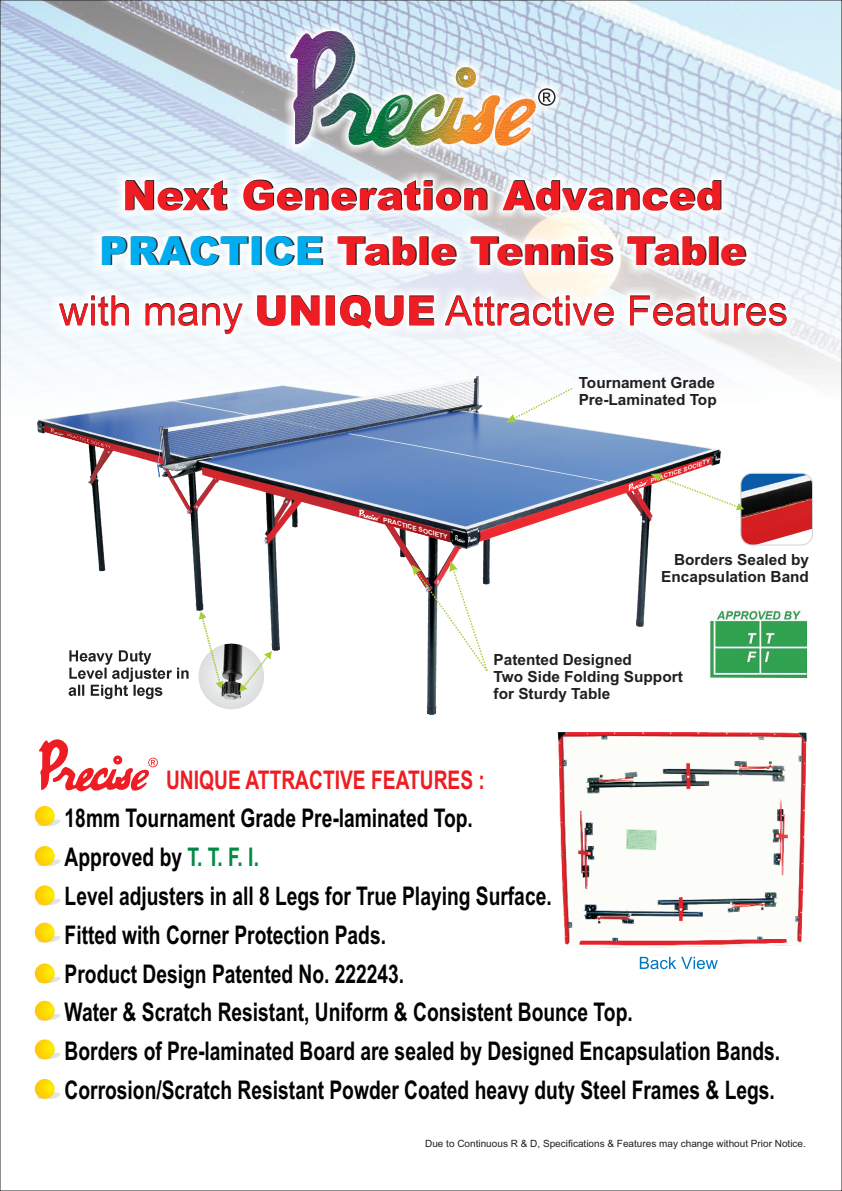
<style>
.page{position:relative;width:842px;height:1191px;background:#fff}
.page>*{position:absolute;margin:0;border:0;box-sizing:border-box;transform-origin:0 0}
.t1{font:900 39.7px "Arial";color:#ee1d23}
.t2{font:700 25.7px/38.8px "Arial";color:#010202;scale:.75 1}
.t3{font:700 25.7px "Arial";color:#ee1d23;scale:.75 1}
.t4{font:700 15.4px/17.2px "Arial";color:#231f20}
.t5{font:10px "Arial";color:#231f20}
.t6{font:italic 700 6.3px "Arial";color:#fff;scale:1.08 1}
.t7{font:italic 700 5.8px "Arial";color:#fff;scale:1.11 1}
.s1{color:#00aeef}
.s2{color:#231f20}
.s3{color:#008b43}
</style>
<div class="page">
<img style="left:557px;top:731px;width:250px;height:228px">
<svg style="left:640px;top:956px;width:78px;height:13px"></svg>
<img style="left:2px;top:2px;width:838px;height:544px">
<svg style="left:39px;top:739px;width:119px;height:53px"></svg>
<img style="left:50px;top:22px;width:746px;height:321px">
<svg style="left:125px;top:180px;width:596px;height:31px"></svg>
<svg style="left:59px;top:295px;width:727px;height:39px"></svg>
<img style="left:290px;top:32px;width:245px;height:116px">
<svg style="left:538px;top:88px;width:17px;height:18px"></svg>
<img style="left:35px;top:819px;width:26px;height:7px">
<svg style="left:35px;top:806px;width:20px;height:20px"></svg>
<img style="left:35px;top:859px;width:26px;height:7px">
<svg style="left:35px;top:846px;width:20px;height:20px"></svg>
<img style="left:35px;top:898px;width:26px;height:7px">
<svg style="left:35px;top:885px;width:20px;height:20px"></svg>
<img style="left:35px;top:935px;width:26px;height:7px">
<svg style="left:35px;top:922px;width:20px;height:20px"></svg>
<img style="left:35px;top:976px;width:26px;height:7px">
<svg style="left:35px;top:963px;width:20px;height:20px"></svg>
<img style="left:35px;top:1014px;width:26px;height:7px">
<svg style="left:35px;top:1000px;width:20px;height:20px"></svg>
<img style="left:35px;top:1052px;width:26px;height:7px">
<svg style="left:35px;top:1039px;width:20px;height:20px"></svg>
<img style="left:35px;top:1092px;width:26px;height:7px">
<svg style="left:35px;top:1079px;width:20px;height:19px"></svg>
<img style="left:36px;top:372px;width:688px;height:343px">
<div style="left:198px;top:643px;width:66px;height:66px;background:#dfe0e2;border-radius:50%"></div>
<img style="left:207px;top:643px;width:52px;height:60px">
<svg style="left:199px;top:611px;width:24px;height:78px"></svg>
<svg style="left:239px;top:651px;width:32px;height:41px"></svg>
<img style="left:44px;top:426px;width:73px;height:24px">
<img style="left:50px;top:428px;width:14px;height:8px">
<img style="left:67px;top:433px;width:34px;height:12px">
<img style="left:741px;top:473px;width:71px;height:72px">
<div style="left:740px;top:473px;width:73px;height:72px;border:1px solid #d1d2d4;border-radius:11px"></div>
<img style="left:375px;top:515px;width:76px;height:27px">
<svg style="left:359px;top:509px;width:21px;height:12px"></svg>
<img style="left:661px;top:456px;width:51px;height:17px">
<svg style="left:628px;top:473px;width:116px;height:37px"></svg>
<svg style="left:506px;top:388px;width:66px;height:34px"></svg>
<svg style="left:412px;top:561px;width:76px;height:110px"></svg>
<img style="left:709px;top:609px;width:98px;height:69px">
<h1 class="t1" style="left:99px;top:237px;width:649px"><span class="s1">PRACTICE</span> <span class="s2">T</span>able T<span class="s2">ennis T</span>able</h1>
<p class="t4" style="left:579px;top:375px;width:139px">Tournament Grade<br>Pre-Laminated Top</p>
<p class="t6" style="left:384px;top:517px;width:63px;rotate:15deg">PRACTICE SOCIETY</p>
<p class="t7" style="left:649px;top:478px;width:58px;rotate:-18deg">PRACTICE SOCIETY</p>
<p class="t4" style="left:661px;top:552px;width:149px;text-align:right">Borders Sealed by<br>Encapsulation Band</p>
<p class="t4" style="left:494px;top:652px;width:191px">Patented Designed<br>Two Side Folding Support for Sturdy Table</p>
<p class="t3" style="left:166px;top:770px;width:427px">UNIQUE ATTRACTIVE FEATURES :</p>
<p class="t2" style="left:65px;top:801px;width:956px">18mm Tournament Grade Pre-laminated Top.<br>Approved by <span class="s3">T. T. F. I.<br></span>Level adjusters in all 8 Legs for True Playing Surface.<br>Fitted with Corner Protection Pads.<br>Product Design Patented No. 222243.<br>Water &amp; Scratch Resistant, Uniform &amp; Consistent Bounce Top.<br>Borders of Pre-laminated Board are sealed by Designed Encapsulation Bands.<br>Corrosion/Scratch Resistant Powder Coated heavy duty Steel Frames &amp; Legs.</p>
<p class="t5" style="left:425px;top:1139px;width:382px">Due to Continuous R &amp; D, Specifications &amp; Features may change without Prior Notice.</p>
</div>
